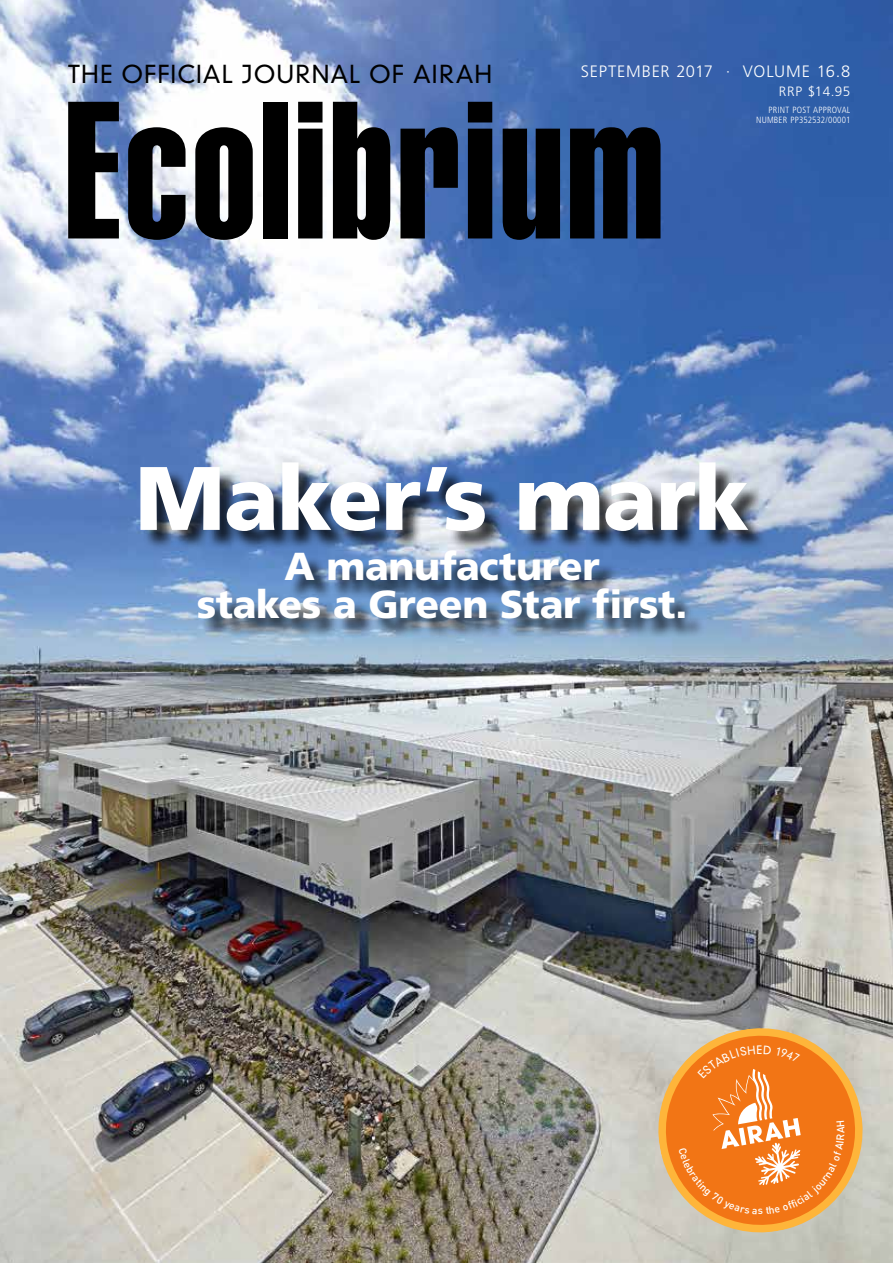
<style>
.page{position:relative;width:893px;height:1263px;background:#fff}
.page>*{position:absolute;margin:0;border:0;box-sizing:border-box;transform-origin:0 0}
.t1{font:192px "Helvetica Extra Compressed";letter-spacing:.015em;color:#000}
.t2{font:900 90px "Frutiger LT Std";letter-spacing:-.02em;color:#fff}
.t3{font:900 39px/37.5px "Frutiger LT Std";letter-spacing:-.01em;color:#fff;text-align:center}
.t4{font:300 24px "DIN Neuzeit Grotesk";letter-spacing:.04em;color:#000}
.t5{font:300 16.5px "Frutiger LT Std";letter-spacing:.035em;color:#fff}
.t6{font:300 13.5px "Frutiger LT Std";letter-spacing:.05em;color:#fff}
.t7{font:500 10.5px "DIN";color:#fff}
.t8{font:300 condensed 9px/10.8px "Frutiger LT Std";letter-spacing:.02em;color:#fff;text-align:right}
</style>
<div class="page">
<img style="left:0;top:0;width:893px;height:1263px">
<svg style="left:650px;top:1020px;width:221px;height:220px;background:#d5b994"></svg>
<div style="left:143px;top:465px;width:624px;height:174px;background:#000;opacity:.75"></div>
<svg style="left:679px;top:1045px;width:165px;height:169px;background:#f1852f"></svg>
<h3 class="t4" style="left:68px;top:59px;width:426px">THE OFFICIAL JOURNAL OF AIRAH</h3>
<h3 class="t5" style="left:581px;top:62px;width:271px">SEPTEMBER 2017 · VOLUME 16.8</h3>
<h3 class="t6" style="left:779px;top:84px;width:73px">RRP $14.95</h3>
<h1 class="t1" style="left:64px;top:55px;width:601px">Ecolibrium</h1>
<p class="t8" style="left:756px;top:104px;width:96px">PRINT POST APPROVAL<br>NUMBER PP352532/00001</p>
<h2 class="t2" style="left:135px;top:444px;width:616px">Maker’s mark</h2>
<h3 class="t3" style="left:197px;top:548px;width:492px">A manufacturer<br>stakes a Green Star first.</h3>
<p class="t7" style="left:758px;top:1204px;width:7px">s</p>
<p class="t7" style="left:834px;top:1133px;width:8px;rotate:-90deg">A</p>
</div>
